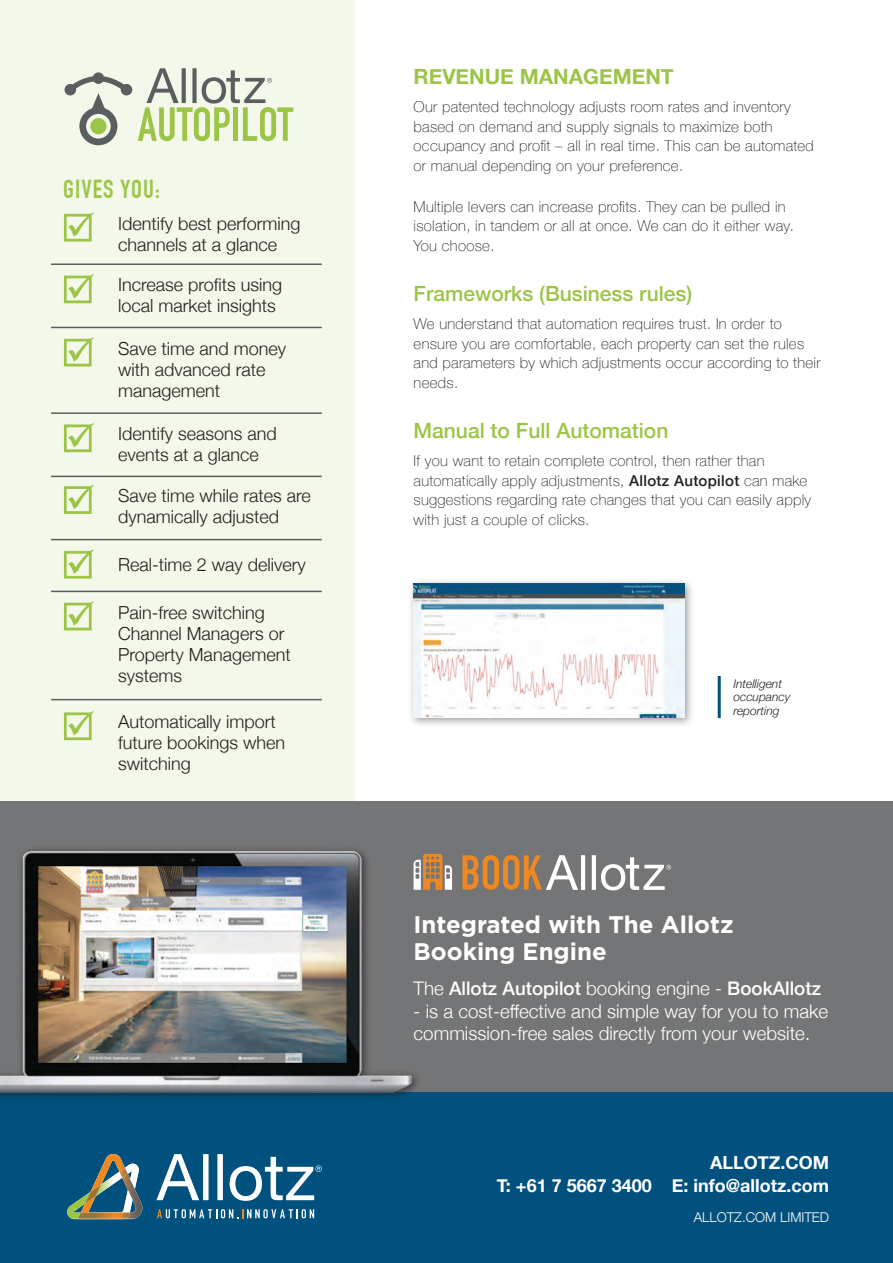
<style>
.page{position:relative;width:893px;height:1263px;background:#fff}
.page>*{position:absolute;margin:0;border:0;box-sizing:border-box;transform-origin:0 0}
.t1{font:700 25.5px "DIN Condensed";letter-spacing:.04em;color:#9cc548}
.t2{font:700 24px/27px "Gotham HTF";color:#fff}
.t3{font:500 21px "Helvetica Neue";color:#9cc548}
.t4{font:700 21px "Helvetica Neue";color:#9cc548}
.t5{font:300 18.75px/22.5px "Helvetica Neue";color:#fff}
.t6{font:500 18.75px "Helvetica Neue";color:#fff}
.t7{font:300 18px/21px "Helvetica Neue";color:#231f20}
.t8{font:700 18px/23px "Helvetica Neue";color:#fff;text-align:right}
.t9{font:100 15px/19.5px "Helvetica Neue";letter-spacing:.02em;color:#231f20}
.t10{font:300 13.5px "Helvetica Neue";color:#fff}
.t11{font:italic 300 12px/13.5px "Helvetica Neue";color:#231f20}
.s1{font-weight:500}
.s2{font-weight:300}
</style>
<div class="page">
<div style="left:0;top:0;width:355px;height:844px;background:#f3f8ea"></div>
<div style="left:0;top:801px;width:893px;height:291px;background:#747576"></div>
<div style="left:0;top:1092px;width:893px;height:171px;background:#01517e"></div>
<img style="left:0;top:849px;width:440px;height:249px">
<svg style="left:414px;top:854px;width:38px;height:36px"></svg>
<svg style="left:462px;top:855px;width:209px;height:35px"></svg>
<svg style="left:64px;top:212px;width:30px;height:30px"></svg>
<svg style="left:64px;top:423px;width:30px;height:29px"></svg>
<svg style="left:64px;top:337px;width:30px;height:29px"></svg>
<svg style="left:64px;top:274px;width:30px;height:29px"></svg>
<svg style="left:64px;top:485px;width:30px;height:29px"></svg>
<svg style="left:64px;top:549px;width:30px;height:30px"></svg>
<svg style="left:64px;top:601px;width:30px;height:29px"></svg>
<svg style="left:64px;top:711px;width:30px;height:29px"></svg>
<hr style="left:51px;top:263px;width:271px;height:2px;background:#5a5e5f">
<hr style="left:51px;top:327px;width:271px;height:1px;background:#5a5e5f">
<hr style="left:51px;top:412px;width:271px;height:2px;background:#5a5e5f">
<hr style="left:51px;top:476px;width:271px;height:1px;background:#5a5e5f">
<hr style="left:51px;top:539px;width:271px;height:1px;background:#5a5e5f">
<hr style="left:51px;top:591px;width:271px;height:1px;background:#5a5e5f">
<hr style="left:51px;top:699px;width:271px;height:1px;background:#5a5e5f">
<svg style="left:65px;top:72px;width:67px;height:73px"></svg>
<svg style="left:138px;top:68px;width:155px;height:73px"></svg>
<div style="left:407px;top:578px;width:288px;height:150px;background:#231f20;opacity:.45"></div>
<img style="left:414px;top:584px;width:270px;height:134px">
<hr style="left:718px;top:676px;width:3px;height:42px;background:#01517e">
<svg style="left:67px;top:1154px;width:76px;height:65px"></svg>
<img style="left:85px;top:1184px;width:16px;height:20px">
<img style="left:78px;top:1212px;width:52px;height:7px">
<svg style="left:156px;top:1154px;width:166px;height:47px"></svg>
<svg style="left:157px;top:1209px;width:157px;height:9px"></svg>
<h1 class="t1" style="left:63px;top:174px;width:98px">GIVES YOU:</h1>
<p class="t7" style="left:118px;top:211px;width:184px">Identify best performing channels at a glance</p>
<p class="t7" style="left:118px;top:273px;width:166px">Increase profits using local market insights</p>
<p class="t7" style="left:118px;top:336px;width:170px">Save time and money with advanced rate management</p>
<p class="t7" style="left:118px;top:422px;width:160px">Identify seasons and events at a glance</p>
<p class="t7" style="left:118px;top:484px;width:194px">Save time while rates are dynamically adjusted</p>
<p class="t7" style="left:118px;top:553px;width:189px">Real-time 2 way delivery</p>
<p class="t7" style="left:118px;top:600px;width:174px">Pain-free switching<br>Channel Managers or<br>Property Management systems</p>
<p class="t7" style="left:118px;top:710px;width:169px">Automatically import future bookings when switching</p>
<h3 class="t4" style="left:414px;top:60px;width:262px">REVENUE MANAGEMENT</h3>
<p class="t9" style="left:414px;top:97px;width:402px">Our patented technology adjusts room rates and inventory based on demand and supply signals to maximize both occupancy and profit – all in real time. This can be automated or manual depending on your preference.</p>
<p class="t9" style="left:414px;top:196px;width:382px">Multiple levers can increase profits. They can be pulled in isolation, in tandem or all at once. We can do it either way.<br>You choose.</p>
<h3 class="t3" style="left:414px;top:277px;width:280px">Frameworks (Business rules)</h3>
<p class="t9" style="left:414px;top:313px;width:409px">We understand that automation requires trust. In order to ensure you are comfortable, each property can set the rules and parameters by which adjustments occur according to their needs.</p>
<h3 class="t3" style="left:414px;top:414px;width:256px">Manual to Full Automation</h3>
<p class="t9" style="left:414px;top:450px;width:399px">If you want to retain complete control, then rather than automatically apply adjustments, <span class="s1">Allotz Autopilot</span> can make suggestions regarding rate changes that you can easily apply with just a couple of clicks.</p>
<p class="t11" style="left:733px;top:676px;width:58px">Intelligent occupancy reporting</p>
<h2 class="t2" style="left:414px;top:910px;width:322px">Integrated with The Allotz<br>Booking Engine</h2>
<p class="t6" style="left:414px;top:973px;width:409px"><span class="s2">The</span> Allotz Autopilot <span class="s2">booking engine -</span> BookAllotz</p>
<p class="t5" style="left:414px;top:998px;width:416px">- is a cost-effective and simple way for you to make commission-free sales directly from your website.</p>
<p class="t8" style="left:497px;top:1151px;width:334px">ALLOTZ.COM<br>T: +61 7 5667 3400 E: info@allotz.com</p>
<p class="t10" style="left:694px;top:1207px;width:137px">ALLOTZ.COM LIMITED</p>
</div>
